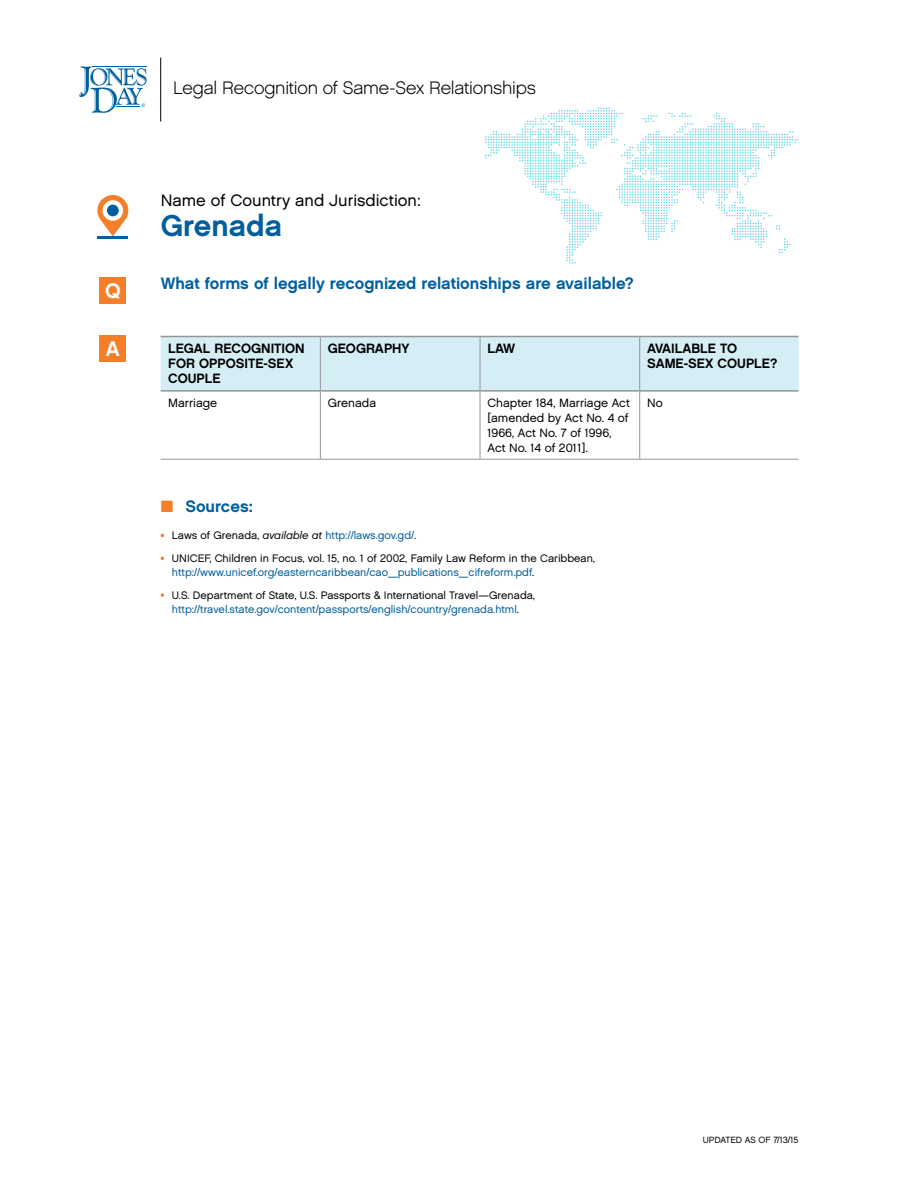
<style>
.page{position:relative;width:918px;height:1188px;background:#fff}
.page>*{position:absolute;margin:0;border:0;box-sizing:border-box;transform-origin:0 0}
.CNTRY{font:30px "Chalet New York Nineteen Sixty";color:#005f9e}
.t1{font:21px "Chalet New York Nineteen Sixty";color:#fff}
.t2{font:18px "Chalet English Channel";letter-spacing:-.01em;color:#000}
.Q{font:16.5px "Chalet New York Nineteen Sixty";color:#005f9e}
.CNTRY-2{font:16.5px "Chalet London Nineteen Sixty";color:#000}
.SRC_Header_Bold_U_LC{font:16.5px "Chalet New York Nineteen Sixty";color:#005f9e}
.TBL_HEAD_B{font:13.5px/15px "Chalet New York Nineteen Sixty";color:#000}
.TBL_BC{font:12px/15px "Chalet London Nineteen Sixty";color:#000}
.t3{font:10.8px/13.8px "Chalet London Nineteen Sixty";color:#005f9e;text-align:center}
.t4{font:10.8px/13.8px "Chalet London Nineteen Sixty";color:#000}
.t5{font:9px "Chalet London Nineteen Sixty";color:#000}
.s1{color:#f57e29}
.s2{color:#000}
.s3{font-family:"Chalet Oblique London";color:#000}
.s4{color:#005f9e}
</style>
<div class="page">
<div style="left:161px;top:337px;width:638px;height:53px;background:#d5eef5"></div>
<hr style="left:480px;top:337px;width:1px;height:53px;background:#939598">
<hr style="left:480px;top:392px;width:1px;height:67px;background:#939598">
<hr style="left:320px;top:459px;width:160px;height:1px;background:#939598">
<hr style="left:480px;top:459px;width:160px;height:1px;background:#939598">
<hr style="left:320px;top:336px;width:160px;height:1px;background:#939598">
<hr style="left:480px;top:336px;width:160px;height:1px;background:#939598">
<hr style="left:320px;top:390px;width:160px;height:2px;background:#939598">
<hr style="left:480px;top:390px;width:160px;height:2px;background:#939598">
<hr style="left:320px;top:392px;width:1px;height:67px;background:#939598">
<hr style="left:161px;top:459px;width:159px;height:1px;background:#939598">
<hr style="left:639px;top:392px;width:1px;height:67px;background:#939598">
<hr style="left:640px;top:459px;width:159px;height:1px;background:#939598">
<hr style="left:161px;top:336px;width:159px;height:1px;background:#939598">
<hr style="left:161px;top:390px;width:159px;height:2px;background:#939598">
<hr style="left:320px;top:337px;width:1px;height:53px;background:#939598">
<hr style="left:640px;top:336px;width:159px;height:1px;background:#939598">
<hr style="left:640px;top:390px;width:159px;height:2px;background:#939598">
<hr style="left:639px;top:337px;width:1px;height:53px;background:#939598">
<svg style="left:161px;top:593px;width:3px;height:4px"></svg>
<svg style="left:97px;top:195px;width:31px;height:41px"></svg>
<div style="left:103px;top:200px;width:20px;height:21px;background:#fff;border-radius:50%"></div>
<div style="left:107px;top:205px;width:12px;height:11px;background:#005f9e;border-radius:50%"></div>
<hr style="left:97px;top:236px;width:31px;height:3px;background:#005f9e">
<div style="left:100px;top:278px;width:26px;height:26px;background:#f57e29"></div>
<div style="left:100px;top:336px;width:26px;height:26px;background:#f57e29"></div>
<svg style="left:485px;top:107px;width:314px;height:157px"></svg>
<hr style="left:160px;top:58px;width:1px;height:63px;background:#000">
<svg style="left:79px;top:66px;width:68px;height:47px"></svg>
<p class="t1" style="left:105px;top:278px;width:17px">Q</p>
<p class="t1" style="left:106px;top:336px;width:16px">A</p>
<p class="t2" style="left:173px;top:77px;width:364px">Legal Recognition of Same-Sex Relationships</p>
<p class="CNTRY-2" style="left:161px;top:191px;width:262px">Name of Country and Jurisdiction:</p>
<p class="CNTRY" style="left:161px;top:208px;width:123px">Grenada</p>
<p class="Q" style="left:161px;top:273px;width:475px">What forms of legally recognized relationships are available?</p>
<p class="TBL_HEAD_B" style="left:168px;top:341px;width:138px">LEGAL RECOGNITION<br>FOR OPPOSITE-SEX<br>COUPLE</p>
<p class="TBL_HEAD_B" style="left:328px;top:341px;width:83px">GEOGRAPHY</p>
<p class="TBL_HEAD_B" style="left:488px;top:341px;width:29px">LAW</p>
<p class="TBL_HEAD_B" style="left:647px;top:341px;width:132px">AVAILABLE TO<br>SAME-SEX COUPLE?</p>
<p class="TBL_BC" style="left:168px;top:395px;width:51px">Marriage</p>
<p class="TBL_BC" style="left:328px;top:395px;width:50px">Grenada</p>
<p class="TBL_BC" style="left:488px;top:395px;width:144px">Chapter 184, Marriage Act [amended by Act No. 4 of<br>1966, Act No. 7 of 1996,<br>Act No. 14 of 2011].</p>
<p class="TBL_BC" style="left:647px;top:395px;width:17px">No</p>
<p class="SRC_Header_Bold_U_LC" style="left:161px;top:496px;width:94px"><span class="s1">■</span> Sources:</p>
<p class="t3" style="left:161px;top:529px;width:257px"><span class="s1">•</span> <span class="s2">Laws of Grenada,</span> <span class="s3">available at</span> http://laws.gov.gd/<span class="s2">.</span></p>
<p class="t4" style="left:172px;top:552px;width:425px;text-indent:-11px"><span class="s1">•</span> UNICEF, Children in Focus, vol. 15, no. 1 of 2002, Family Law Reform in the Caribbean, <span class="s4">http://www.unicef.org/easterncaribbean/cao_publications_cifreform.pdf</span>.</p>
<p class="t3" style="left:161px;top:588px;width:376px"><span class="s1">•</span> <span class="s2">U.S. Department of State, U.S. Passports &amp; International Travel—Grenada, </span>http://travel.state.gov/content/passports/english/country/grenada.html<span class="s2">.</span></p>
<p class="t5" style="left:703px;top:1135px;width:97px">UPDATED AS OF 7/13/15</p>
</div>
